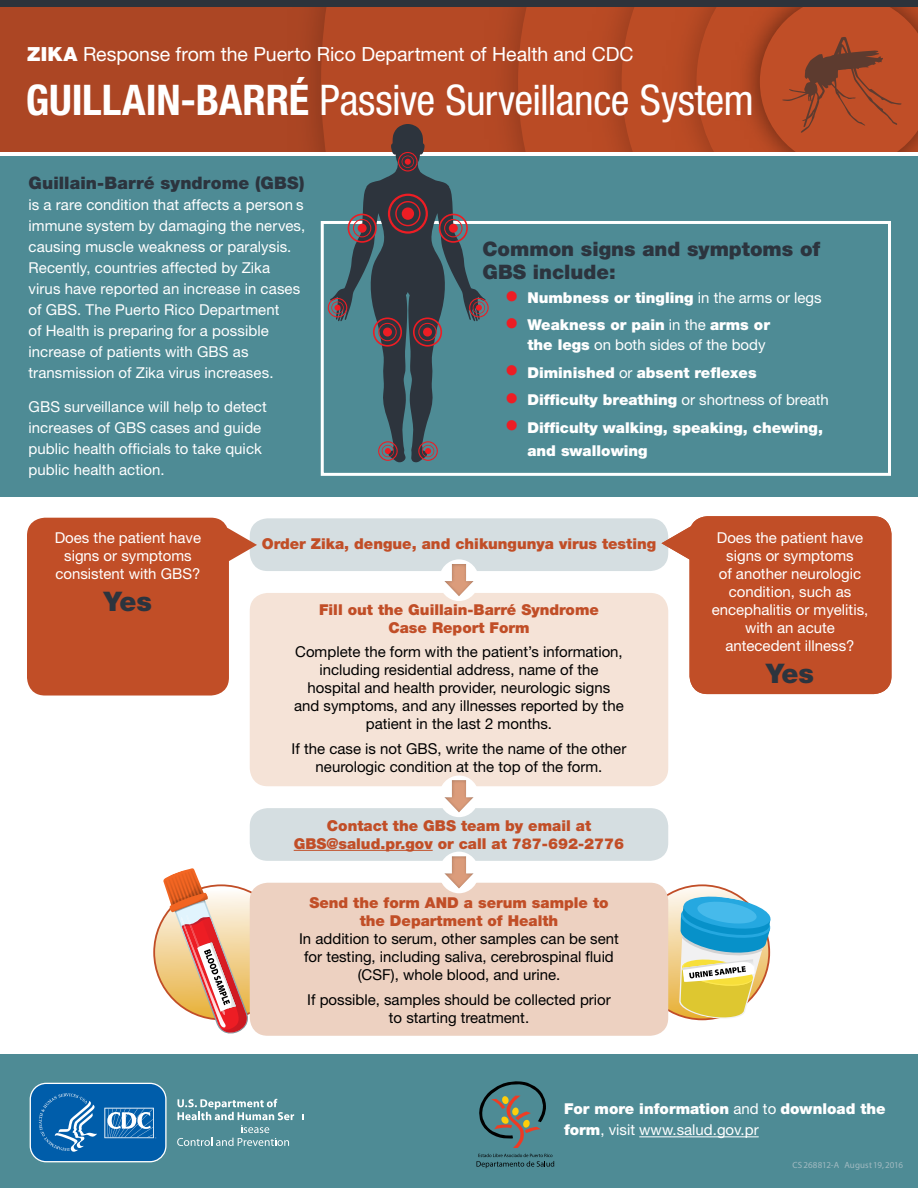
<style>
.page{position:relative;width:918px;height:1188px;background:#fff}
.page>*{position:absolute;margin:0;border:0;box-sizing:border-box;transform-origin:0 0}
.t1{font:condensed 42.3px "Helvetica Neue LT Std";letter-spacing:-.01em;color:#fff}
.t2{font:900 27px "Helvetica Neue LT Std";letter-spacing:-.045em;color:#2c343e}
.t3{font:900 19.95px/23.2px "Helvetica Neue LT Std";color:#2c343e}
.t4{font:19.5px "Helvetica Neue LT Std";letter-spacing:-.005em;color:#fff}
.t5{font:900 17.25px "Helvetica Neue LT Std";letter-spacing:.005em;color:#2c343e}
.t6{font:15px/21px "Helvetica Neue LT Std";letter-spacing:.005em;color:#fff}
.t7{font:15px/18px "Helvetica Neue LT Std";color:#000;text-align:center}
.t8{font:900 15px/20px "Helvetica Neue LT Std";color:#fff}
.t9{font:900 15px/18px "Helvetica Neue LT Std";color:#c14e27;text-align:center}
.t10{font:9px "Myriad Pro";letter-spacing:.005em;color:#a1bac1}
.s1{font-weight:900}
.s2{font-weight:700}
.s3{font-family:"Arial Unicode MS";font-weight:400;font-size:23.25px;color:#ed1d24}
.s4{font-weight:400}
.s5{font-weight:900;color:#c14e27}
</style>
<div class="page">
<div style="left:0;top:0;width:918px;height:12px;background:#2d333b"></div>
<div style="left:0;top:1054px;width:918px;height:134px;background:#4e8b95"></div>
<hr style="left:639px;top:1136px;width:120px;height:1px;background:#fff">
<svg style="left:635px;top:885px;width:134px;height:134px;background:#f0d2a1"></svg>
<div style="left:0;top:156px;width:918px;height:341px;background:#4e8b95"></div>
<div style="left:321px;top:221px;width:570px;height:255px;background:#4e8b95;border:3px solid #fff"></div>
<div style="left:250px;top:593px;width:418px;height:193px;background:#f5e3d7;border-radius:18px"></div>
<div style="left:250px;top:518px;width:418px;height:53px;background:#d5dee1;border-radius:18px"></div>
<div style="left:250px;top:883px;width:418px;height:153px;background:#edd1c1;border-radius:18px"></div>
<div style="left:250px;top:808px;width:418px;height:53px;background:#d5dee1;border-radius:18px"></div>
<svg style="left:27px;top:518px;width:230px;height:178px;background:#c65e3b"></svg>
<div style="left:0;top:8px;width:321px;height:144px;background:#ac4624"></div>
<svg style="left:321px;top:8px;width:197px;height:144px;background:#b34824"></svg>
<svg style="left:518px;top:8px;width:104px;height:144px;background:#b74924"></svg>
<svg style="left:622px;top:8px;width:296px;height:144px;background:#b54a25"></svg>
<svg style="left:330px;top:124px;width:156px;height:339px"></svg>
<svg style="left:378px;top:441px;width:20px;height:20px"></svg>
<svg style="left:418px;top:441px;width:20px;height:20px"></svg>
<svg style="left:469px;top:298px;width:20px;height:19px"></svg>
<svg style="left:398px;top:152px;width:20px;height:19px"></svg>
<svg style="left:328px;top:298px;width:19px;height:19px"></svg>
<svg style="left:373px;top:318px;width:29px;height:29px"></svg>
<div style="left:383px;top:328px;width:9px;height:9px;background:#ed1d24;border-radius:50%"></div>
<svg style="left:413px;top:318px;width:29px;height:29px"></svg>
<div style="left:423px;top:328px;width:9px;height:9px;background:#ed1d24;border-radius:50%"></div>
<svg style="left:348px;top:214px;width:29px;height:29px"></svg>
<div style="left:358px;top:224px;width:9px;height:9px;background:#ed1d24;border-radius:50%"></div>
<svg style="left:439px;top:214px;width:29px;height:29px"></svg>
<div style="left:449px;top:224px;width:9px;height:9px;background:#ed1d24;border-radius:50%"></div>
<svg style="left:388px;top:194px;width:40px;height:40px"></svg>
<div style="left:402px;top:207px;width:12px;height:13px;background:#ed1d24;border-radius:50%"></div>
<hr style="left:294px;top:850px;width:139px;height:1px;background:#c14e27">
<svg style="left:161px;top:868px;width:90px;height:166px"></svg>
<svg style="left:678px;top:894px;width:93px;height:126px"></svg>
<svg style="left:177px;top:1099px;width:117px;height:47px"></svg>
<svg style="left:29px;top:1082px;width:138px;height:81px;background:#2876b5"></svg>
<svg style="left:477px;top:1154px;width:77px;height:14px"></svg>
<svg style="left:479px;top:1081px;width:67px;height:67px"></svg>
<div style="left:439px;top:559px;width:40px;height:42px;background:#fff;border-radius:50%"></div>
<svg style="left:441px;top:559px;width:36px;height:40px"></svg>
<div style="left:439px;top:776px;width:40px;height:41px;background:#fff;border-radius:50%"></div>
<svg style="left:438px;top:775px;width:43px;height:40px"></svg>
<div style="left:439px;top:852px;width:40px;height:41px;background:#fff;border-radius:50%"></div>
<svg style="left:438px;top:851px;width:43px;height:40px"></svg>
<svg style="left:661px;top:516px;width:230px;height:178px;background:#c86341"></svg>
<p class="t4" style="left:27px;top:43px;width:608px"><span class="s1">ZIKA</span> Response from the Puerto Rico Department of Health and CDC</p>
<p class="t1" style="left:26px;top:76px;width:730px"><span class="s2">GUILLAIN-BARRÉ</span> Passive Surveillance System</p>
<p class="t5" style="left:28px;top:172px;width:277px">Guillain-Barré syndrome (GBS)</p>
<p class="t6" style="left:29px;top:194px;width:278px">is a rare condition that affects a person s immune system by damaging the nerves, causing muscle weakness or paralysis.<br>Recently, countries affected by Zika virus have reported an increase in cases of GBS. The Puerto Rico Department<br>of Health is preparing for a possible increase of patients with GBS as transmission of Zika virus increases.</p>
<p class="t6" style="left:29px;top:396px;width:240px">GBS surveillance will help to detect increases of GBS cases and guide public health officials to take quick public health action.</p>
<p class="t3" style="left:482px;top:237px;width:339px">Common signs and symptoms of<br>GBS include:</p>
<p class="t8" style="left:505px;top:288px;width:318px"><span class="s3">●</span> Numbness or tingling <span class="s4">in the arms or legs</span></p>
<p class="t8" style="left:505px;top:315px;width:267px;text-align:right"><span class="s3">●</span> Weakness or pain <span class="s4">in the</span> arms or the legs <span class="s4">on both sides of the body</span></p>
<p class="t8" style="left:505px;top:362px;width:253px"><span class="s3">●</span> Diminished <span class="s4">or</span> absent reflexes</p>
<p class="t8" style="left:505px;top:390px;width:325px"><span class="s3">●</span> Difficulty breathing <span class="s4">or shortness of breath</span></p>
<p class="t8" style="left:527px;top:416px;width:297px;line-height:23.2px;text-indent:-22px"><span class="s3">●</span> Difficulty walking, speaking, chewing, and swallowing</p>
<p class="t6" style="left:55px;top:529px;width:148px;line-height:18px;text-align:center">Does the patient have signs or symptoms consistent with GBS?</p>
<p class="t2" style="left:104px;top:585px;width:50px">Yes</p>
<p class="t9" style="left:262px;top:535px;width:396px">Order Zika, dengue, and chikungunya virus testing</p>
<p class="t9" style="left:319px;top:600px;width:281px">Fill out the Guillain-Barré Syndrome<br>Case Report Form</p>
<p class="t7" style="left:294px;top:643px;width:331px">Complete the form with the patient’s information, including residential address, name of the hospital and health provider, neurologic signs and symptoms, and any illnesses reported by the patient in the last 2 months.</p>
<p class="t7" style="left:292px;top:740px;width:336px">If the case is not GBS, write the name of the other neurologic condition at the top of the form.</p>
<p class="t9" style="left:294px;top:816px;width:332px">Contact the GBS team by email at<br>GBS@salud.pr.gov or call at 787-692-2776</p>
<p class="t7" style="left:299px;top:893px;width:321px"><span class="s5">Send the form AND a serum sample to the Department of Health<br></span>In addition to serum, other samples can be sent for testing, including saliva, cerebrospinal fluid (CSF), whole blood, and urine.</p>
<p class="t7" style="left:307px;top:990px;width:305px">If possible, samples should be collected prior to starting treatment.</p>
<p class="t6" style="left:712px;top:529px;width:158px;line-height:18px;text-align:center">Does the patient have signs or symptoms<br>of another neurologic condition, such as encephalitis or myelitis, with an acute antecedent illness?</p>
<p class="t2" style="left:766px;top:657px;width:50px">Yes</p>
<p class="t8" style="left:564px;top:1098px;width:323px;line-height:21px">For more information <span class="s4">and to</span> download the form<span class="s4">, visit www.salud.gov.pr</span></p>
<p class="t10" style="left:792px;top:1159px;width:112px">CS 268812-A August 19, 2016</p>
</div>
